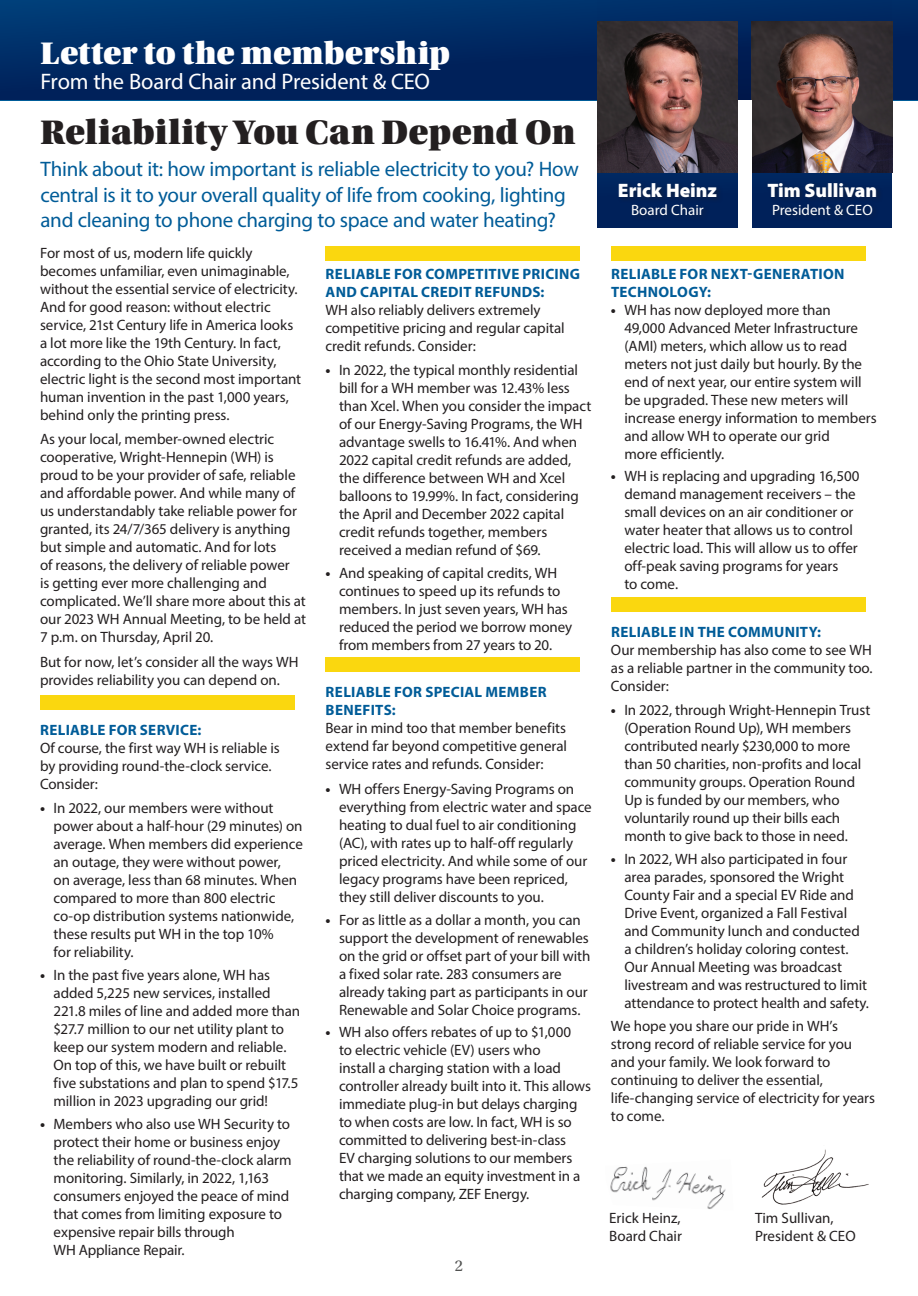
<style>
.page{position:relative;width:918px;height:1296px;background:#fff}
.page>*{position:absolute;margin:0;border:0;box-sizing:border-box;transform-origin:0 0}
.Headline_2{font:36px "Utopia Std Black Headline";letter-spacing:.005em;color:#231f20}
.t1{font:33px "Utopia Std Black Headline";letter-spacing:.005em;color:#fff}
.t2{font:22.5px "Myriad Pro";letter-spacing:-.01em;color:#fff}
.Blue_CEO_header{font:21px/25.5px "Myriad Pro";letter-spacing:-.015em;color:#005c98}
.t3{font:900 19.5px "Myriad Pro";color:#fff}
.t4{font:16.5px "Utopia Std";color:#515251}
.Body_Text{font:15px/18px "Myriad Pro";letter-spacing:-.005em;color:#231f20}
.Blue_CEO_header-2{font:700 15px/18px "Myriad Pro";letter-spacing:.02em;color:#005c98}
.t5{font:15px "Myriad Pro";color:#fff}
.s1{font-weight:700}
</style>
<div class="page">
<div style="left:0;top:0;width:918px;height:100px;background:linear-gradient(to bottom,#003872,#001d56)"></div>
<img style="left:610px;top:1166px;width:116px;height:43px">
<img style="left:761px;top:1149px;width:108px;height:56px">
<svg style="left:597px;top:0;width:295px;height:228px;background:#01275f"></svg>
<img style="left:597px;top:22px;width:141px;height:151px">
<img style="left:752px;top:22px;width:140px;height:151px">
<div style="left:766px;top:181px;width:117px;height:40px;background:#022055"></div>
<div style="left:617px;top:181px;width:107px;height:40px;background:#022056"></div>
<div style="left:738px;top:100px;width:14px;height:128px;background:#fff"></div>
<div style="left:326px;top:246px;width:254px;height:15px;background:#fad70f"></div>
<div style="left:326px;top:658px;width:254px;height:14px;background:#fad70f"></div>
<div style="left:611px;top:246px;width:255px;height:15px;background:#fad70f"></div>
<div style="left:611px;top:597px;width:255px;height:15px;background:#fad70f"></div>
<div style="left:40px;top:696px;width:255px;height:14px;background:#fad70f"></div>
<p class="t1" style="left:40px;top:36px;width:411px">Letter to the membership</p>
<p class="t2" style="left:40px;top:67px;width:391px">From the Board Chair and President &amp; CEO</p>
<p class="Headline_2" style="left:40px;top:113px;width:537px">Reliability You Can Depend On</p>
<p class="Blue_CEO_header" style="left:40px;top:156px;width:540px">Think about it: how important is reliable electricity to you? How central is it to your overall quality of life from cooking, lighting and cleaning to phone charging to space and water heating?</p>
<p class="Body_Text" style="left:40px;top:243px;width:263px">For most of us, modern life quickly becomes unfamiliar, even unimaginable, without the essential service of electricity.<br>And for good reason: without electric service, 21st Century life in America looks a lot more like the 19th Century. In fact, according to the Ohio State University, electric light is the second most important human invention in the past 1,000 years, behind only the printing press.</p>
<p class="Body_Text" style="left:40px;top:430px;width:268px">As your local, member-owned electric cooperative, Wright-Hennepin (WH) is proud to be your provider of safe, reliable and affordable power. And while many of us understandably take reliable power for granted, its 24/7/365 delivery is anything but simple and automatic. And for lots<br>of reasons, the delivery of reliable power<br>is getting ever more challenging and complicated. We’ll share more about this at our 2023 WH Annual Meeting, to be held at 7 p.m. on Thursday, April 20.</p>
<p class="Body_Text" style="left:40px;top:653px;width:260px">But for now, let’s consider all the ways WH provides reliability you can depend on.</p>
<p class="Blue_CEO_header-2" style="left:40px;top:720px;width:163px">RELIABLE FOR SERVICE:</p>
<p class="Body_Text" style="left:40px;top:738px;width:241px">Of course, the first way WH is reliable is by providing round-the-clock service.<br>Consider:</p>
<p class="Body_Text" style="left:54px;top:799px;width:251px;text-indent:-14px"><span class="s1">•</span> In 2022, our members were without power about a half-hour (29 minutes) on average. When members did experience an outage, they were without power,<br>on average, less than 68 minutes. When compared to more than 800 electric co-op distribution systems nationwide, these results put WH in the top 10%<br>for reliability.</p>
<p class="Body_Text" style="left:54px;top:966px;width:248px;text-indent:-14px"><span class="s1">•</span> In the past five years alone, WH has added 5,225 new services, installed 221.8 miles of line and added more than $27.7 million to our net utility plant to keep our system modern and reliable.<br>On top of this, we have built or rebuilt five substations and plan to spend $17.5 million in 2023 upgrading our grid!</p>
<p class="Body_Text" style="left:54px;top:1114px;width:240px;text-indent:-14px"><span class="s1">•</span> Members who also use WH Security to protect their home or business enjoy the reliability of round-the-clock alarm monitoring. Similarly, in 2022, 1,163 consumers enjoyed the peace of mind that comes from limiting exposure to expensive repair bills through<br>WH Appliance Repair.</p>
<p class="Blue_CEO_header-2" style="left:326px;top:264px;width:256px">RELIABLE FOR COMPETITIVE PRICING<br>AND CAPITAL CREDIT REFUNDS:</p>
<p class="Body_Text" style="left:326px;top:300px;width:241px">WH also reliably delivers extremely competitive pricing and regular capital credit refunds. Consider:</p>
<p class="Body_Text" style="left:339px;top:361px;width:254px;text-indent:-14px"><span class="s1">•</span> In 2022, the typical monthly residential bill for a WH member was 12.43% less than Xcel. When you consider the impact of our Energy-Saving Programs, the WH advantage swells to 16.41%. And when 2022 capital credit refunds are added, the difference between WH and Xcel balloons to 19.99%. In fact, considering the April and December 2022 capital credit refunds together, members received a median refund of $69.</p>
<p class="Body_Text" style="left:339px;top:564px;width:235px;text-indent:-14px"><span class="s1">•</span> And speaking of capital credits, WH continues to speed up its refunds to members. In just seven years, WH has reduced the period we borrow money from members from 27 years to 20.</p>
<p class="Blue_CEO_header-2" style="left:326px;top:683px;width:223px">RELIABLE FOR SPECIAL MEMBER<br>BENEFITS:</p>
<p class="Body_Text" style="left:326px;top:719px;width:243px;text-align:justify">Bear in mind too that member benefits extend far beyond competitive general service rates and refunds. Consider:</p>
<p class="Body_Text" style="left:339px;top:780px;width:254px;text-indent:-14px"><span class="s1">•</span> WH offers Energy-Saving Programs on everything from electric water and space heating to dual fuel to air conditioning (AC), with rates up to half-off regularly priced electricity. And while some of our legacy programs have been repriced, they still deliver discounts to you.</p>
<p class="Body_Text" style="left:339px;top:910px;width:253px;text-indent:-14px"><span class="s1">•</span> For as little as a dollar a month, you can support the development of renewables on the grid or offset part of your bill with a fixed solar rate. 283 consumers are already taking part as participants in our Renewable and Solar Choice programs.</p>
<p class="Body_Text" style="left:339px;top:1023px;width:254px;text-indent:-14px"><span class="s1">•</span> WH also offers rebates of up to $1,000<br>to electric vehicle (EV) users who<br>install a charging station with a load controller already built into it. This allows immediate plug-in but delays charging to when costs are low. In fact, WH is so committed to delivering best-in-class<br>EV charging solutions to our members that we made an equity investment in a charging company, ZEF Energy.</p>
<p class="t4" style="left:455px;top:1256px;width:10px">2</p>
<p class="t3" style="left:618px;top:179px;width:101px">Erick Heinz</p>
<p class="t5" style="left:631px;top:200px;width:74px">Board Chair</p>
<p class="t3" style="left:768px;top:179px;width:111px">Tim Sullivan</p>
<p class="t5" style="left:772px;top:200px;width:102px">President &amp; CEO</p>
<p class="Blue_CEO_header-2" style="left:611px;top:264px;width:235px">RELIABLE FOR NEXT-GENERATION<br>TECHNOLOGY:</p>
<p class="Body_Text" style="left:624px;top:300px;width:254px;text-indent:-14px"><span class="s1">•</span> WH has now deployed more than<br>49,000 Advanced Meter Infrastructure (AMI) meters, which allow us to read meters not just daily but hourly. By the end of next year, our entire system will be upgraded. These new meters will increase energy information to members and allow WH to operate our grid<br>more efficiently.</p>
<p class="Body_Text" style="left:624px;top:467px;width:237px;text-indent:-14px"><span class="s1">•</span> WH is replacing and upgrading 16,500 demand management receivers – the small devices on an air conditioner or water heater that allows us to control electric load. This will allow us to offer off-peak saving programs for years<br>to come.</p>
<p class="Blue_CEO_header-2" style="left:611px;top:622px;width:212px">RELIABLE IN THE COMMUNITY:</p>
<p class="Body_Text" style="left:611px;top:640px;width:263px;text-align:justify">Our membership has also come to see WH as a reliable partner in the community too.<br>Consider:</p>
<p class="Body_Text" style="left:624px;top:701px;width:247px;text-indent:-14px"><span class="s1">•</span> In 2022, through Wright-Hennepin Trust (Operation Round Up), WH members contributed nearly $230,000 to more than 50 charities, non-profits and local community groups. Operation Round Up is funded by our members, who voluntarily round up their bills each month to give back to those in need.</p>
<p class="Body_Text" style="left:624px;top:850px;width:246px;text-indent:-14px"><span class="s1">•</span> In 2022, WH also participated in four area parades, sponsored the Wright County Fair and a special EV Ride and Drive Event, organized a Fall Festival and Community lunch and conducted a children’s holiday coloring contest.<br>Our Annual Meeting was broadcast livestream and was restructured to limit attendance to protect health and safety.</p>
<p class="Body_Text" style="left:611px;top:1016px;width:266px">We hope you share our pride in WH’s strong record of reliable service for you and your family. We look forward to continuing to deliver the essential, life-changing service of electricity for years to come.</p>
<p class="Body_Text" style="left:609px;top:1209px;width:74px">Erick Heinz,<br>Board Chair</p>
<p class="Body_Text" style="left:755px;top:1209px;width:102px">Tim Sullivan,<br>President &amp; CEO</p>
</div>
